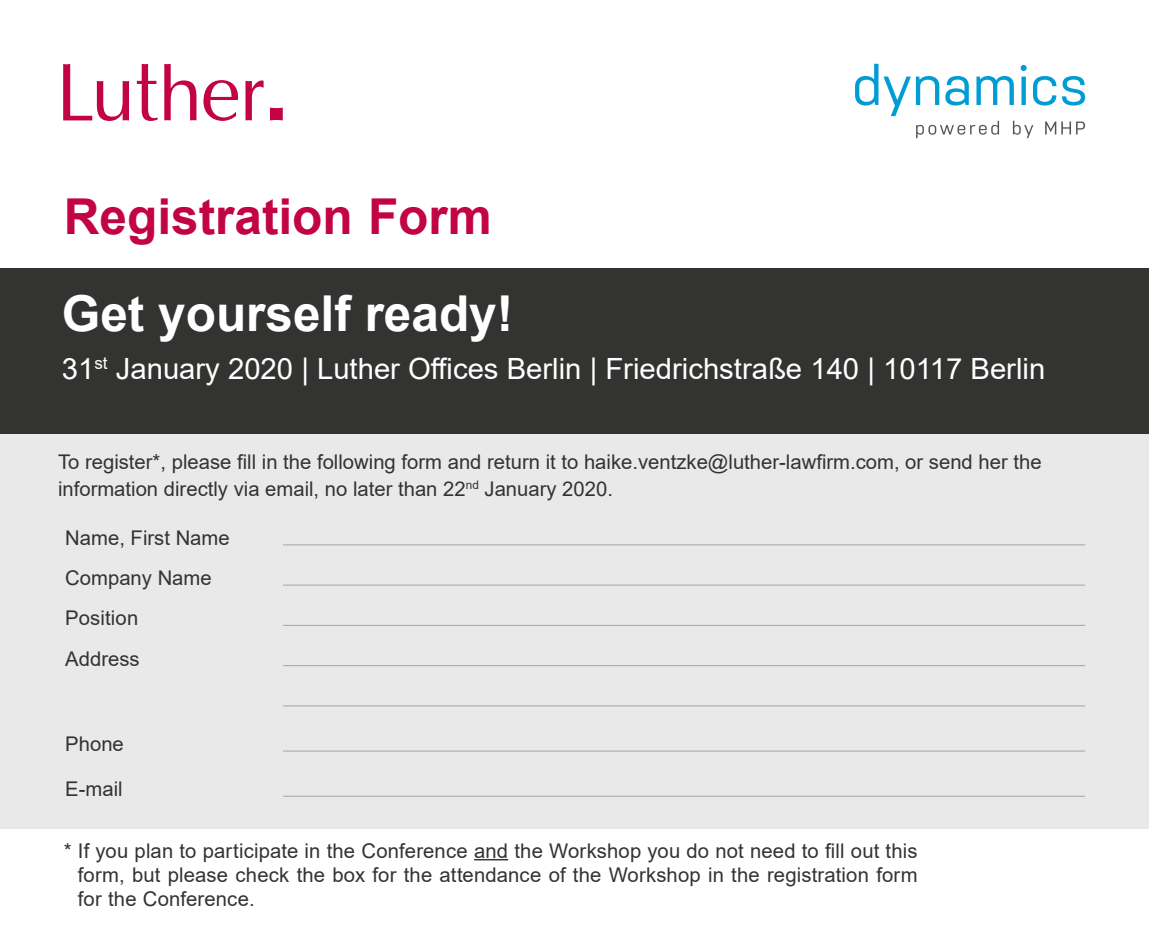
<style>
.page{position:relative;width:1149px;height:944px;background:#fff}
.page>*{position:absolute;margin:0;border:0;box-sizing:border-box;transform-origin:0 0}
.t1{font:700 49.5px "Arial";color:#fff}
.t2{font:700 49.5px "Arial";color:#c20344}
.t3{font:29.25px "Arial";color:#fff}
.t4{font:20.25px/40.3px "Arial";color:#333332}
</style>
<div class="page">
<div style="left:0;top:432px;width:1148px;height:397px;background:#e9e9e9"></div>
<div style="left:0;top:268px;width:1148px;height:166px;background:#333332"></div>
<hr style="left:283px;top:544px;width:801px;height:1px;background:#a4a4a4">
<hr style="left:283px;top:585px;width:801px;height:1px;background:#a4a4a4">
<hr style="left:283px;top:625px;width:801px;height:1px;background:#a4a4a4">
<hr style="left:283px;top:665px;width:801px;height:1px;background:#a4a4a4">
<hr style="left:283px;top:705px;width:801px;height:1px;background:#a4a4a4">
<hr style="left:283px;top:751px;width:801px;height:1px;background:#a4a4a4">
<hr style="left:283px;top:796px;width:801px;height:1px;background:#a4a4a4">
<hr style="left:474px;top:859px;width:34px;height:1px;background:#333332">
<svg style="left:270px;top:108px;width:13px;height:12px"></svg>
<svg style="left:203px;top:80px;width:35px;height:41px"></svg>
<svg style="left:63px;top:64px;width:66px;height:57px"></svg>
<svg style="left:164px;top:64px;width:32px;height:56px"></svg>
<svg style="left:137px;top:64px;width:20px;height:57px"></svg>
<svg style="left:245px;top:80px;width:18px;height:40px"></svg>
<svg style="left:855px;top:64px;width:229px;height:74px"></svg>
<h1 class="t2" style="left:64px;top:181px;width:429px">Registration Form</h1>
<h1 class="t1" style="left:62px;top:279px;width:453px">Get yourself ready!</h1>
<h2 class="t3" style="left:62px;top:349px;width:984px">31<sup>st</sup> January 2020 | Luther Offices Berlin | Friedrichstraße 140 | 10117 Berlin</h2>
<p class="t4" style="left:58px;top:448px;width:984px;line-height:27px">To register*, please fill in the following form and return it to haike.ventzke@luther-lawfirm.com, or send her the information directly via email, no later than 22<sup>nd</sup> January 2020.</p>
<p class="t4" style="left:65px;top:517px;width:166px">Name, First Name<br>Company Name<br>Position<br>Address</p>
<p class="t4" style="left:65px;top:724px;width:60px">Phone</p>
<p class="t4" style="left:65px;top:769px;width:59px">E-mail</p>
<p class="t4" style="left:78px;top:838px;width:840px;line-height:24.3px;text-align:justify;text-indent:-14px">* If you plan to participate in the Conference and the Workshop you do not need to fill out this form, but please check the box for the attendance of the Workshop in the registration form for the Conference.</p>
</div>
